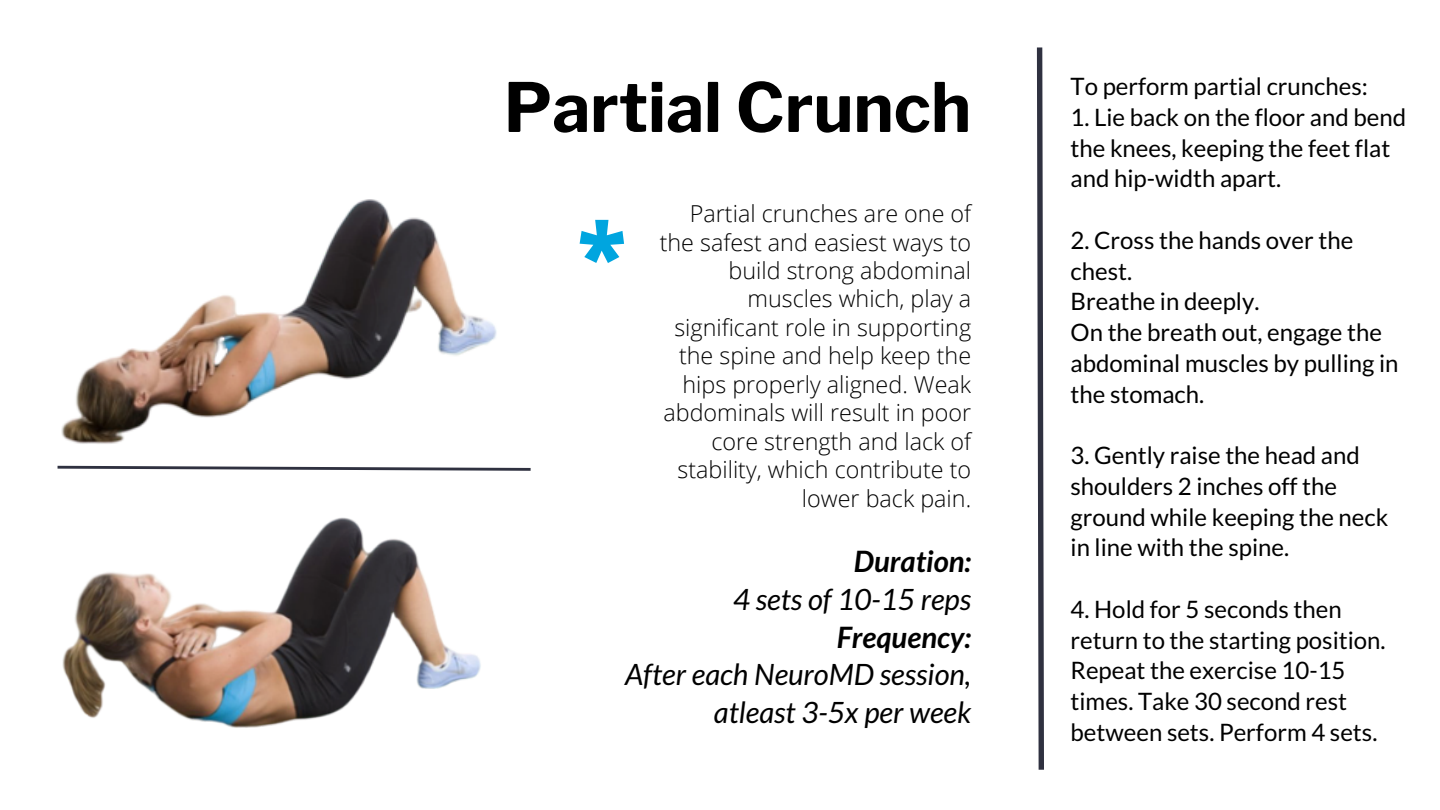
<style>
.page{position:relative;width:1440px;height:810px;background:#fff}
.page>*{position:absolute;margin:0;border:0;box-sizing:border-box;transform-origin:0 0}
.t1{font:800 90px "Open Sans";color:#00a5df}
.t2{font:700 67.5px "Libre Franklin";color:#000}
.t3{font:italic 29.4px/37.7px "Lato";color:#000;text-align:right}
.t4{font:italic 700 29.4px "Lato";color:#000}
.t5{font:24px/30.8px "Lato";color:#000}
.t6{font:300 23.3px/28.4px "Open Sans";color:#000;text-align:right}
.s1{font-weight:700}
</style>
<div class="page">
<svg style="left:1037px;top:47px;width:7px;height:723px;background:#5e5f6b"></svg>
<svg style="left:58px;top:466px;width:473px;height:5px"></svg>
<img style="left:61px;top:200px;width:436px;height:244px">
<img style="left:62px;top:517px;width:419px;height:211px">
<p class="t2" style="left:504px;top:67px;width:469px">Partial Crunch</p>
<p class="t6" style="left:660px;top:199px;width:313px">Partial crunches are one of the safest and easiest ways to build strong abdominal muscles which, play a significant role in supporting the spine and help keep the hips properly aligned. Weak abdominals will result in poor core strength and lack of stability, which contribute to lower back pain.</p>
<p class="t4" style="left:854px;top:543px;width:119px">Duration:</p>
<p class="t3" style="left:733px;top:580px;width:240px">4 sets of 10-15 reps<br><span class="s1">Frequency:</span></p>
<p class="t3" style="left:625px;top:655px;width:348px">After each NeuroMD session, atleast 3-5x per week</p>
<p class="t1" style="left:578px;top:192px;width:50px">*</p>
<p class="t5" style="left:1071px;top:71px;width:299px">To perform partial crunches:</p>
<p class="t5" style="left:1071px;top:101px;width:337px">1. Lie back on the floor and bend the knees, keeping the feet flat and hip-width apart.</p>
<p class="t5" style="left:1071px;top:224px;width:284px">2. Cross the hands over the chest.</p>
<p class="t5" style="left:1071px;top:286px;width:190px">Breathe in deeply.</p>
<p class="t5" style="left:1071px;top:317px;width:330px">On the breath out, engage the abdominal muscles by pulling in the stomach.</p>
<p class="t5" style="left:1071px;top:440px;width:319px">3. Gently raise the head and shoulders 2 inches off the ground while keeping the neck in line with the spine.</p>
<p class="t5" style="left:1071px;top:593px;width:317px">4. Hold for 5 seconds then return to the starting position.</p>
<p class="t5" style="left:1071px;top:655px;width:308px">Repeat the exercise 10-15 times. Take 30 second rest between sets. Perform 4 sets.</p>
</div>
